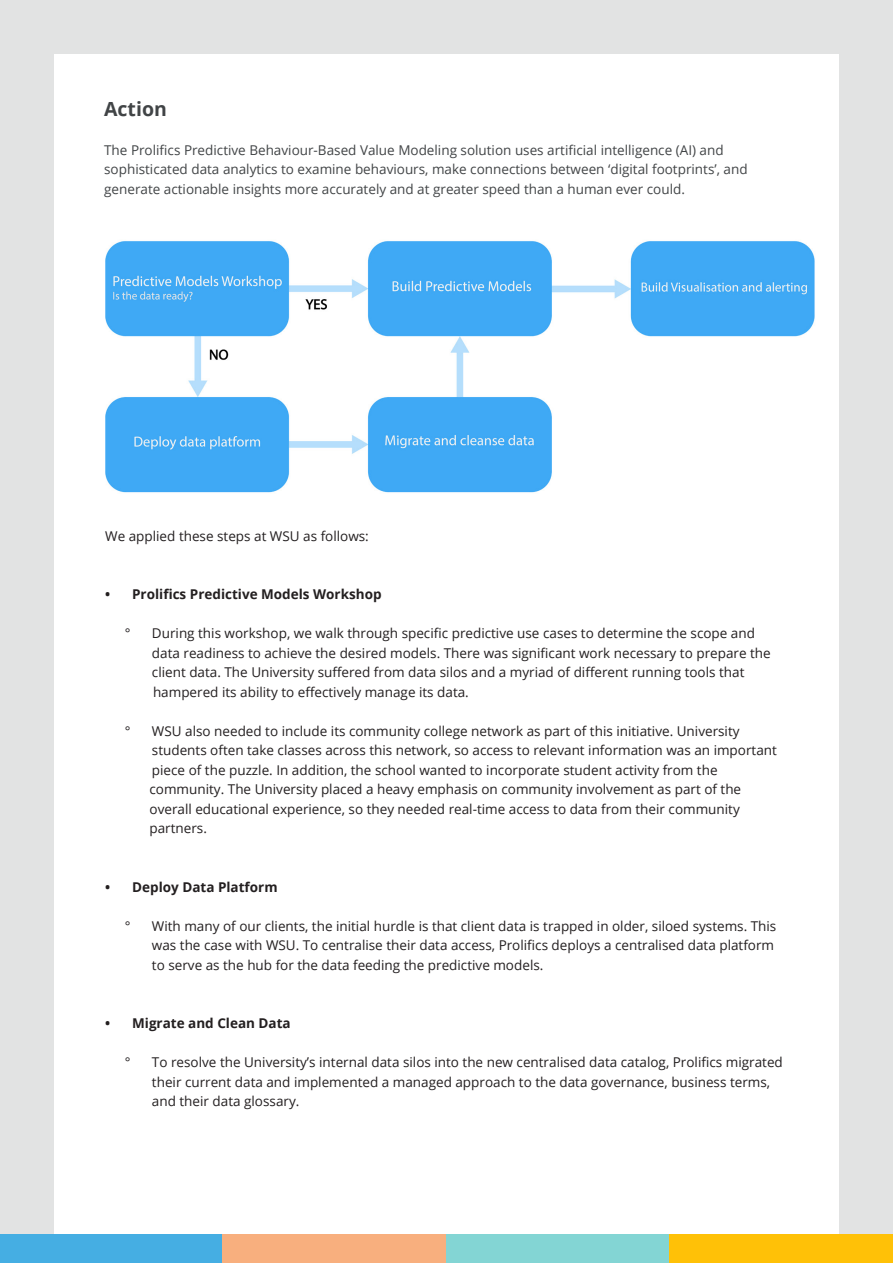
<style>
.page{position:relative;width:893px;height:1263px;background:#fff}
.page>*{position:absolute;margin:0;border:0;box-sizing:border-box;transform-origin:0 0}
.t1{font:700 19.5px "Open Sans";color:#414446}
.t2{font:13.5px/19.5px "Open Sans";color:#231f20}
.t3{font:13.5px/19.5px "Open Sans";color:#414446}
.t4{font:700 13.5px "Open Sans";color:#231f20}
</style>
<div class="page">
<div style="left:0;top:0;width:893px;height:1259px;background:#e2e3e3"></div>
<div style="left:54px;top:54px;width:785px;height:1192px;background:#fff"></div>
<div style="left:0;top:1235px;width:223px;height:28px;background:#45aee3"></div>
<div style="left:223px;top:1235px;width:223px;height:28px;background:#f8af7e"></div>
<div style="left:446px;top:1235px;width:224px;height:28px;background:#83d5d4"></div>
<div style="left:670px;top:1235px;width:223px;height:28px;background:#ffc107"></div>
<img style="left:105px;top:241px;width:710px;height:252px">
<h1 class="t1" style="left:104px;top:95px;width:64px">Action</h1>
<p class="t3" style="left:104px;top:140px;width:645px">The Prolifics Predictive Behaviour-Based Value Modeling solution uses artificial intelligence (AI) and sophisticated data analytics to examine behaviours, make connections between ‘digital footprints’, and generate actionable insights more accurately and at greater speed than a human ever could.</p>
<p class="t2" style="left:105px;top:526px;width:265px">We applied these steps at WSU as follows:</p>
<p class="t4" style="left:105px;top:585px;width:278px">• Prolifics Predictive Models Workshop</p>
<p class="t2" style="left:125px;top:623px;width:7px">°</p>
<p class="t2" style="left:152px;top:623px;width:620px">During this workshop, we walk through specific predictive use cases to determine the scope and data readiness to achieve the desired models. There was significant work necessary to prepare the client data. The University suffered from data silos and a myriad of different running tools that hampered its ability to effectively manage its data.</p>
<p class="t2" style="left:125px;top:721px;width:7px">°</p>
<p class="t2" style="left:150px;top:721px;width:629px">WSU also needed to include its community college network as part of this initiative. University students often take classes across this network, so access to relevant information was an important piece of the puzzle. In addition, the school wanted to incorporate student activity from the community. The University placed a heavy emphasis on community involvement as part of the overall educational experience, so they needed real-time access to data from their community partners.</p>
<p class="t4" style="left:105px;top:877px;width:174px">• Deploy Data Platform</p>
<p class="t2" style="left:125px;top:915px;width:7px">°</p>
<p class="t2" style="left:152px;top:915px;width:626px">With many of our clients, the initial hurdle is that client data is trapped in older, siloed systems. This was the case with WSU. To centralise their data access, Prolifics deploys a centralised data platform to serve as the hub for the data feeding the predictive models.</p>
<p class="t4" style="left:105px;top:1014px;width:187px">• Migrate and Clean Data</p>
<p class="t2" style="left:125px;top:1052px;width:7px">°</p>
<p class="t2" style="left:152px;top:1052px;width:632px">To resolve the University’s internal data silos into the new centralised data catalog, Prolifics migrated their current data and implemented a managed approach to the data governance, business terms, and their data glossary.</p>
</div>
